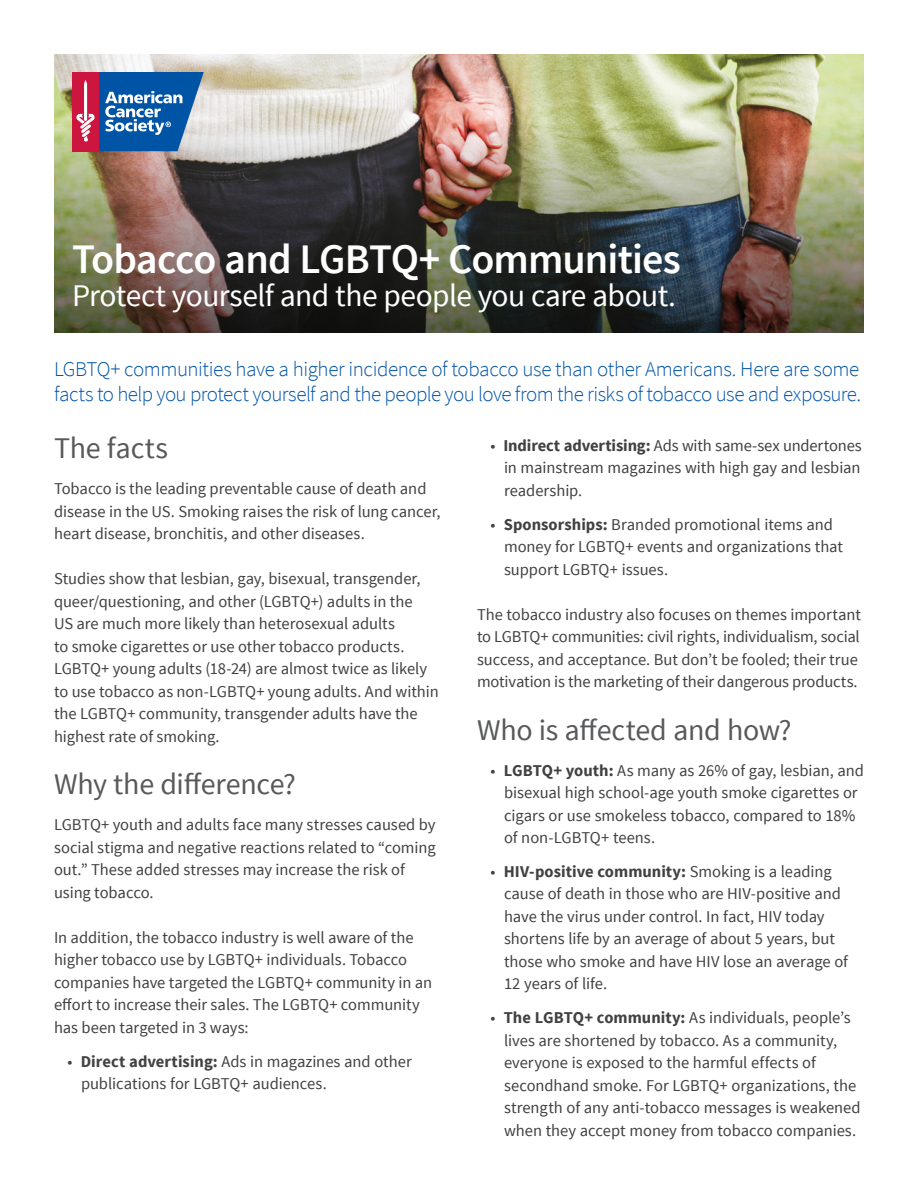
<style>
.page{position:relative;width:918px;height:1188px;background:#fff}
.page>*{position:absolute;margin:0;border:0;box-sizing:border-box;transform-origin:0 0}
.t1{font:600 42px "Source Sans Pro";letter-spacing:-.02em;color:#fff}
.t2{font:31.5px "Source Sans Pro";letter-spacing:-.02em;color:#fff}
.t3{font:30px "Source Sans Pro";letter-spacing:-.005em;color:#58595b}
.t4{font:300 21px/25.5px "Source Sans Pro";letter-spacing:-.025em;color:#0054a6}
.t5{font:16.5px/22.5px "Source Sans Pro";letter-spacing:-.005em;color:#414042}
.s1{font-weight:700}
</style>
<div class="page">
<img style="left:54px;top:54px;width:810px;height:63px">
<img style="left:54px;top:117px;width:810px;height:216px">
<div style="left:72px;top:72px;width:26px;height:79px;background:#cd163f"></div>
<svg style="left:76px;top:72px;width:128px;height:79px"></svg>
<h1 class="t1" style="left:72px;top:233px;width:611px">Tobacco and LGBTQ+ Communities</h1>
<h2 class="t2" style="left:72px;top:276px;width:606px">Protect yourself and the people you care about.</h2>
<p class="t4" style="left:54px;top:356px;width:809px">LGBTQ+ communities have a higher incidence of tobacco use than other Americans. Here are some facts to help you protect yourself and the people you love from the risks of tobacco use and exposure.</p>
<h3 class="t3" style="left:54px;top:430px;width:116px">The facts</h3>
<p class="t5" style="left:54px;top:478px;width:388px">Tobacco is the leading preventable cause of death and disease in the US. Smoking raises the risk of lung cancer, heart disease, bronchitis, and other diseases.</p>
<p class="t5" style="left:54px;top:568px;width:386px">Studies show that lesbian, gay, bisexual, transgender, queer/questioning, and other (LGBTQ+) adults in the<br>US are much more likely than heterosexual adults<br>to smoke cigarettes or use other tobacco products.<br>LGBTQ+ young adults (18-24) are almost twice as likely to use tobacco as non-LGBTQ+ young adults. And within the LGBTQ+ community, transgender adults have the highest rate of smoking.</p>
<h3 class="t3" style="left:54px;top:766px;width:243px">Why the difference?</h3>
<p class="t5" style="left:54px;top:814px;width:383px">LGBTQ+ youth and adults face many stresses caused by social stigma and negative reactions related to “coming out.” These added stresses may increase the risk of using tobacco.</p>
<p class="t5" style="left:54px;top:926px;width:380px">In addition, the tobacco industry is well aware of the higher tobacco use by LGBTQ+ individuals. Tobacco companies have targeted the LGBTQ+ community in an effort to increase their sales. The LGBTQ+ community has been targeted in 3 ways:</p>
<p class="t5" style="left:81px;top:1050px;width:332px;text-indent:-14px">• <span class="s1">Direct advertising:</span> Ads in magazines and other publications for LGBTQ+ audiences.</p>
<p class="t5" style="left:504px;top:434px;width:359px;text-align:justify;text-indent:-14px">• <span class="s1">Indirect advertising:</span> Ads with same-sex undertones in mainstream magazines with high gay and lesbian readership.</p>
<p class="t5" style="left:504px;top:513px;width:341px;text-indent:-14px">• <span class="s1">Sponsorships:</span> Branded promotional items and money for LGBTQ+ events and organizations that support LGBTQ+ issues.</p>
<p class="t5" style="left:477px;top:603px;width:386px">The tobacco industry also focuses on themes important to LGBTQ+ communities: civil rights, individualism, social success, and acceptance. But don’t be fooled; their true motivation is the marketing of their dangerous products.</p>
<h3 class="t3" style="left:477px;top:711px;width:316px">Who is affected and how?</h3>
<p class="t5" style="left:504px;top:759px;width:361px;text-indent:-14px">• <span class="s1">LGBTQ+ youth:</span> As many as 26% of gay, lesbian, and bisexual high school-age youth smoke cigarettes or cigars or use smokeless tobacco, compared to 18% of non-LGBTQ+ teens.</p>
<p class="t5" style="left:504px;top:860px;width:346px;text-indent:-14px">• <span class="s1">HIV-positive community:</span> Smoking is a leading cause of death in those who are HIV-positive and have the virus under control. In fact, HIV today shortens life by an average of about 5 years, but those who smoke and have HIV lose an average of 12 years of life.</p>
<p class="t5" style="left:504px;top:1007px;width:358px;text-indent:-14px">• <span class="s1">The LGBTQ+ community:</span> As individuals, people’s lives are shortened by tobacco. As a community, everyone is exposed to the harmful effects of secondhand smoke. For LGBTQ+ organizations, the strength of any anti-tobacco messages is weakened when they accept money from tobacco companies.</p>
</div>
